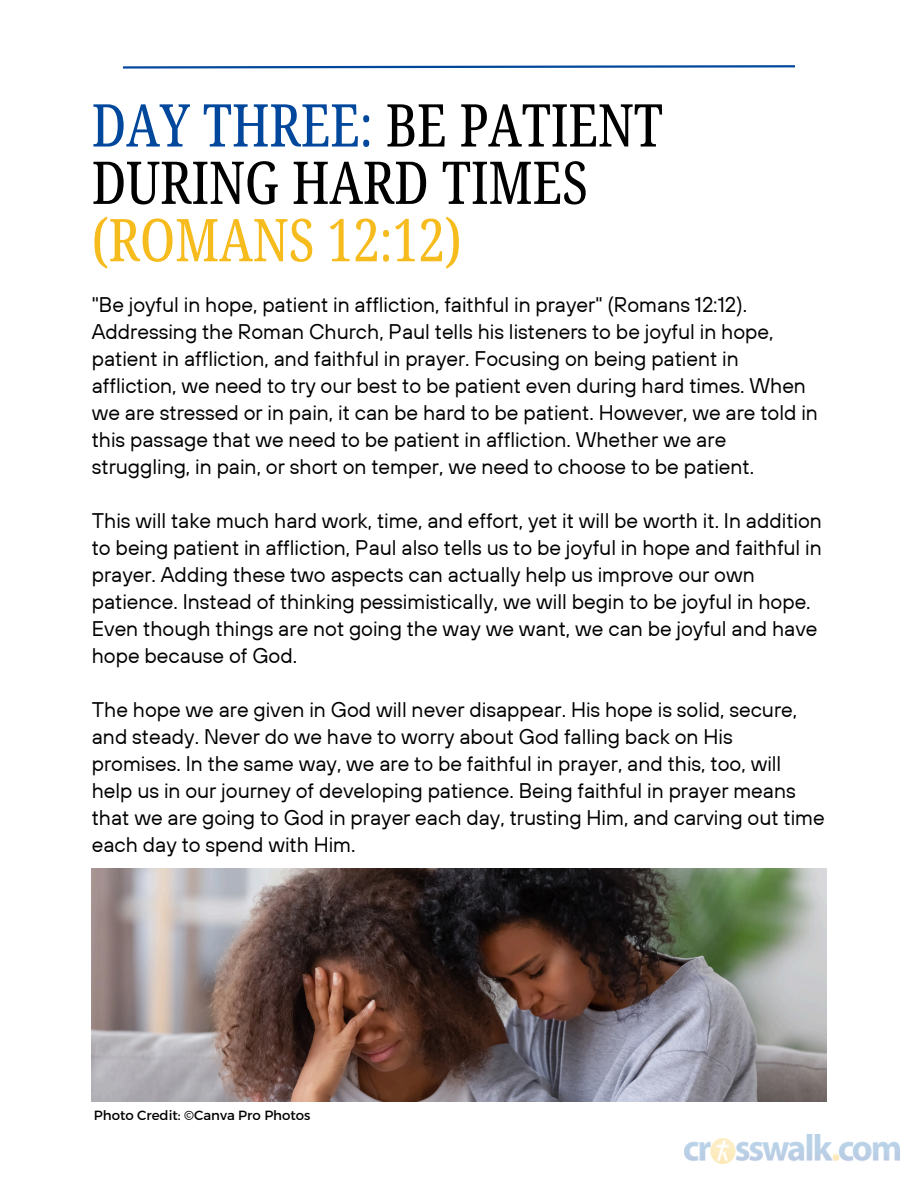
<style>
.page{position:relative;width:918px;height:1188px;background:#fff}
.page>*{position:absolute;margin:0;border:0;box-sizing:border-box;transform-origin:0 0}
.t1{font:extra-condensed 59.1px/57.3px "Noto Serif Ethiopic";color:#000001}
.t2{font:21.15px/27px "TT Hoves";color:#000001}
.t3{font:13.35px "Montserrat";color:#000001}
.s1{color:#01489d}
.s2{color:#f6bb1d}
</style>
<div class="page">
<svg style="left:123px;top:65px;width:672px;height:4px"></svg>
<img style="left:92px;top:869px;width:734px;height:233px">
<img style="left:684px;top:1135px;width:215px;height:29px">
<h2 class="t1" style="left:92px;top:95px;width:573px"><span class="s1">DAY THREE:</span> BE PATIENT<br>DURING HARD TIMES <span class="s2">(ROMANS 12:12)</span></h2>
<h1 class="t2" style="left:92px;top:291px;width:728px">"Be joyful in hope, patient in affliction, faithful in prayer" (Romans 12:12).<br>Addressing the Roman Church, Paul tells his listeners to be joyful in hope, patient in affliction, and faithful in prayer. Focusing on being patient in affliction, we need to try our best to be patient even during hard times. When we are stressed or in pain, it can be hard to be patient. However, we are told in this passage that we need to be patient in affliction. Whether we are struggling, in pain, or short on temper, we need to choose to be patient.</h1>
<h2 class="t2" style="left:92px;top:507px;width:732px">This will take much hard work, time, and effort, yet it will be worth it. In addition to being patient in affliction, Paul also tells us to be joyful in hope and faithful in prayer. Adding these two aspects can actually help us improve our own patience. Instead of thinking pessimistically, we will begin to be joyful in hope.<br>Even though things are not going the way we want, we can be joyful and have hope because of God.</h2>
<h2 class="t2" style="left:92px;top:696px;width:734px">The hope we are given in God will never disappear. His hope is solid, secure, and steady. Never do we have to worry about God falling back on His promises. In the same way, we are to be faithful in prayer, and this, too, will help us in our journey of developing patience. Being faithful in prayer means that we are going to God in prayer each day, trusting Him, and carving out time each day to spend with Him.</h2>
<p class="t3" style="left:94px;top:1107px;width:218px">Photo Credit: ©Canva Pro Photos</p>
</div>
